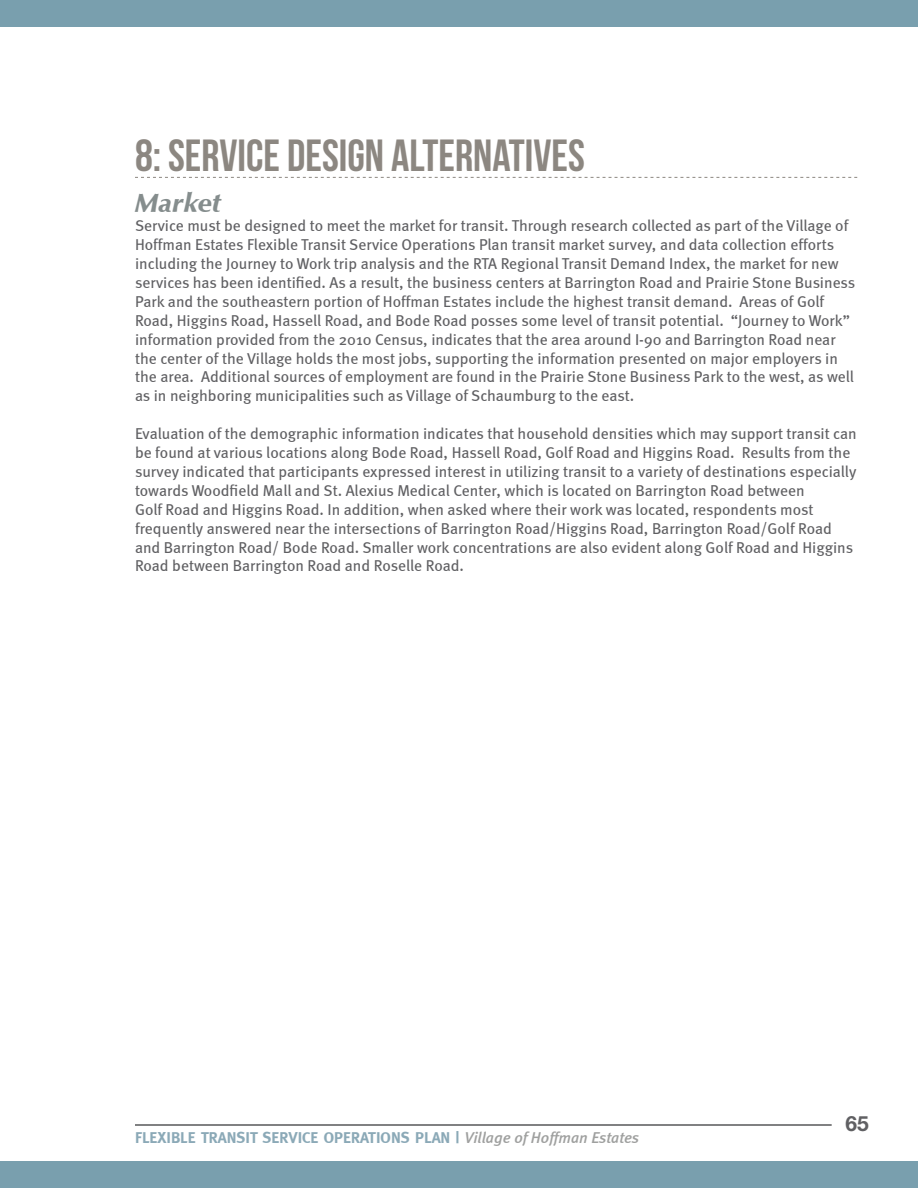
<style>
.page{position:relative;width:918px;height:1188px;background:#fff}
.page>*{position:absolute;margin:0;border:0;box-sizing:border-box;transform-origin:0 0}
.t1{font:45px "Bebas Neue";color:#8c8781}
.t2{font:italic 700 27px "Mg Open Cosmetica";color:#858d8d}
.t3{font:700 21px "Helvetica Neue";color:#606063}
.t4{font:15.75px/18.9px "Meta";color:#606063}
.t5{font:700 15.75px "Meta";color:#8ba9b7}
.s1{font-weight:500;font-style:italic;color:#9fa09f}
</style>
<div class="page">
<hr style="left:135px;top:1124px;width:697px;height:2px;background:#57585a">
<div style="left:0;top:0;width:918px;height:27px;background:#799fae"></div>
<div style="left:0;top:1161px;width:918px;height:27px;background:#799fae"></div>
<svg style="left:135px;top:177px;width:722px;height:1px"></svg>
<p class="t1" style="left:135px;top:131px;width:451px">8: SERVICE DESIGN ALTERNATIVES</p>
<p class="t2" style="left:135px;top:187px;width:88px">Market</p>
<p class="t4" style="left:135px;top:216px;width:722px">Service must be designed to meet the market for transit. Through research collected as part of the Village of Hoffman Estates Flexible Transit Service Operations Plan transit market survey, and data collection efforts including the Journey to Work trip analysis and the RTA Regional Transit Demand Index, the market for new services has been identified. As a result, the business centers at Barrington Road and Prairie Stone Business Park and the southeastern portion of Hoffman Estates include the highest transit demand. Areas of Golf Road, Higgins Road, Hassell Road, and Bode Road posses some level of transit potential. “Journey to Work” information provided from the 2010 Census, indicates that the area around I-90 and Barrington Road near the center of the Village holds the most jobs, supporting the information presented on major employers in the area. Additional sources of employment are found in the Prairie Stone Business Park to the west, as well as in neighboring municipalities such as Village of Schaumburg to the east.</p>
<p class="t4" style="left:135px;top:424px;width:723px">Evaluation of the demographic information indicates that household densities which may support transit can be found at various locations along Bode Road, Hassell Road, Golf Road and Higgins Road. Results from the survey indicated that participants expressed interest in utilizing transit to a variety of destinations especially towards Woodfield Mall and St. Alexius Medical Center, which is located on Barrington Road between<br>Golf Road and Higgins Road. In addition, when asked where their work was located, respondents most frequently answered near the intersections of Barrington Road/Higgins Road, Barrington Road/Golf Road and Barrington Road/ Bode Road. Smaller work concentrations are also evident along Golf Road and Higgins Road between Barrington Road and Roselle Road.</p>
<p class="t5" style="left:135px;top:1129px;width:506px">FLEXIBLE TRANSIT SERVICE OPERATIONS PLAN | <span class="s1">Village of Hoffman Estates</span></p>
<p class="t3" style="left:846px;top:1111px;width:25px">65</p>
</div>
